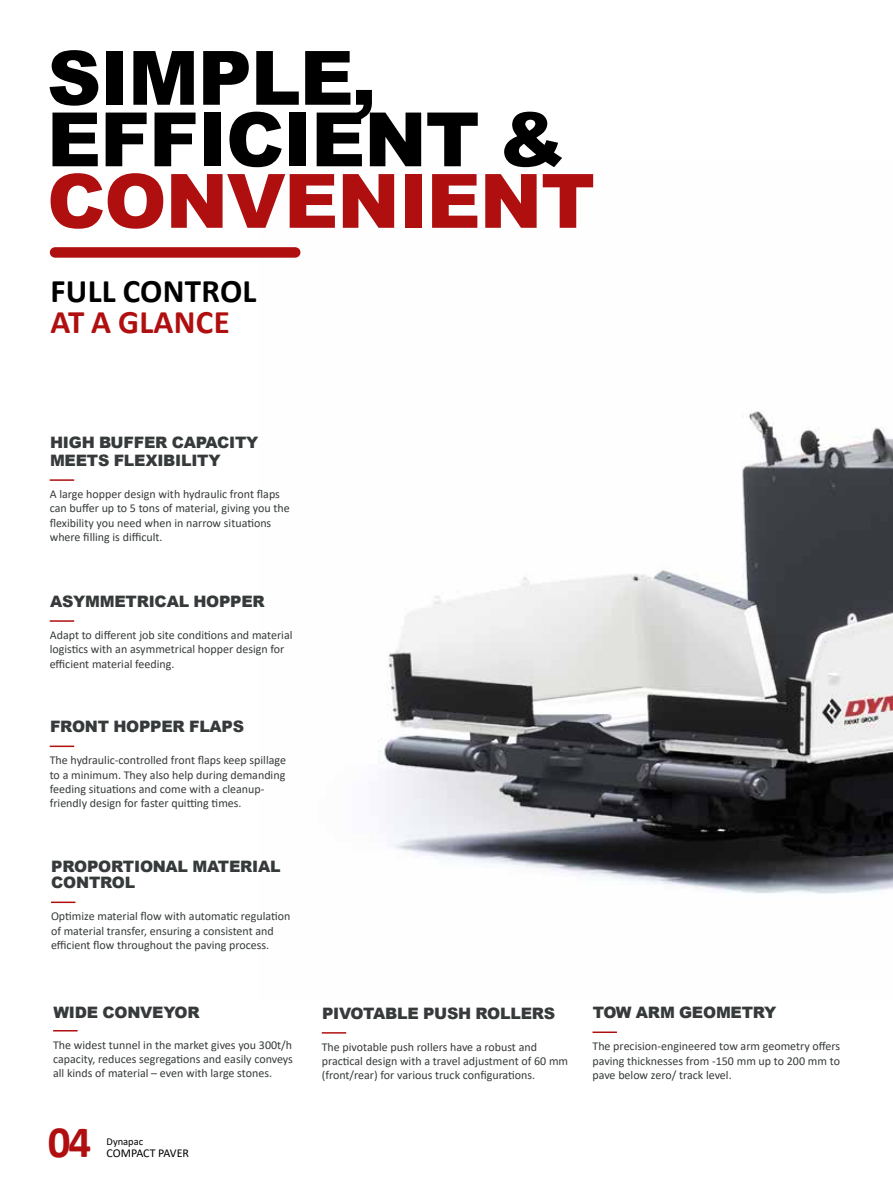
<style>
.page{position:relative;width:893px;height:1191px;background:#fff}
.page>*{position:absolute;margin:0;border:0;box-sizing:border-box;transform-origin:0 0}
.t1{font:900 75px/61.5px "Arial";letter-spacing:-.015em;color:#000}
.t2{font:900 75px "Arial";letter-spacing:-.015em;color:#b00f10}
.t3{font:700 45px "Calibri";color:#b00f10}
.t4{font:700 33px "Calibri";letter-spacing:.01em;color:#000}
.t5{font:700 33px "Calibri";letter-spacing:.01em;color:#b00f10}
.t6{font:900 15.75px/16.5px "Arial";letter-spacing:-.015em;color:#373a3b}
.t7{font:12px/14.2px "Calibri";color:#373a3b}
.t8{font:12px "Calibri";letter-spacing:-.005em;color:#000}
.t9{font:10.5px "Calibri";color:#000}
</style>
<div class="page">
<img style="left:295px;top:247px;width:598px;height:647px">
<div style="left:55px;top:247px;width:240px;height:11px;background:#b00f10"></div>
<hr style="left:51px;top:901px;width:24px;height:2px;background:#b00f10">
<hr style="left:50px;top:620px;width:24px;height:2px;background:#b00f10">
<hr style="left:50px;top:479px;width:24px;height:2px;background:#b00f10">
<svg style="left:322px;top:1032px;width:24px;height:1px"></svg>
<hr style="left:50px;top:745px;width:24px;height:2px;background:#b00f10">
<hr style="left:592px;top:1031px;width:25px;height:2px;background:#b00f10">
<svg style="left:53px;top:1030px;width:25px;height:1px"></svg>
<h1 class="t1" style="left:47px;top:45px;width:520px">SIMPLE,<br>EFFICIENT &amp;</h1>
<h1 class="t2" style="left:47px;top:146px;width:550px">CONVENIENT</h1>
<h3 class="t4" style="left:50px;top:267px;width:208px">FULL CONTROL</h3>
<h3 class="t5" style="left:50px;top:299px;width:181px">AT A GLANCE</h3>
<h3 class="t6" style="left:50px;top:433px;width:210px;line-height:18px">HIGH BUFFER CAPACITY<br>MEETS FLEXIBILITY</h3>
<p class="t7" style="left:50px;top:487px;width:242px">A large hopper design with hydraulic front flaps can buffer up to 5 tons of material, giving you the flexibility you need when in narrow situations where filling is difficult.</p>
<h3 class="t6" style="left:50px;top:592px;width:216px">ASYMMETRICAL HOPPER</h3>
<p class="t7" style="left:50px;top:627px;width:244px">Adapt to different job site conditions and material logistics with an asymmetrical hopper design for efficient material feeding.</p>
<h3 class="t6" style="left:50px;top:717px;width:196px">FRONT HOPPER FLAPS</h3>
<p class="t7" style="left:50px;top:753px;width:238px">The hydraulic-controlled front flaps keep spillage to a minimum. They also help during demanding feeding situations and come with a cleanup&shy;friendly design for faster quitting times.</p>
<h3 class="t6" style="left:51px;top:857px;width:231px">PROPORTIONAL MATERIAL<br>CONTROL</h3>
<p class="t7" style="left:51px;top:909px;width:241px">Optimize material flow with automatic regulation of material transfer, ensuring a consistent and efficient flow throughout the paving process.</p>
<h3 class="t6" style="left:53px;top:1003px;width:148px">WIDE CONVEYOR</h3>
<p class="t7" style="left:53px;top:1037px;width:241px;text-align:justify">The widest tunnel in the market gives you 300t/h capacity, reduces segregations and easily conveys all kinds of material – even with large stones.</p>
<h2 class="t3" style="left:48px;top:1110px;width:45px">04</h2>
<p class="t9" style="left:107px;top:1134px;width:38px">Dynapac</p>
<p class="t8" style="left:107px;top:1144px;width:84px">COMPACT PAVER</p>
<h3 class="t6" style="left:322px;top:1004px;width:235px">PIVOTABLE PUSH ROLLERS</h3>
<p class="t7" style="left:322px;top:1039px;width:248px">The pivotable push rollers have a robust and practical design with a travel adjustment of 60 mm (front/rear) for various truck configurations.</p>
<h3 class="t6" style="left:593px;top:1003px;width:185px">TOW ARM GEOMETRY</h3>
<p class="t7" style="left:592px;top:1038px;width:249px;text-align:justify">The precision-engineered tow arm geometry offers paving thicknesses from -150 mm up to 200 mm to pave below zero/ track level.</p>
</div>
